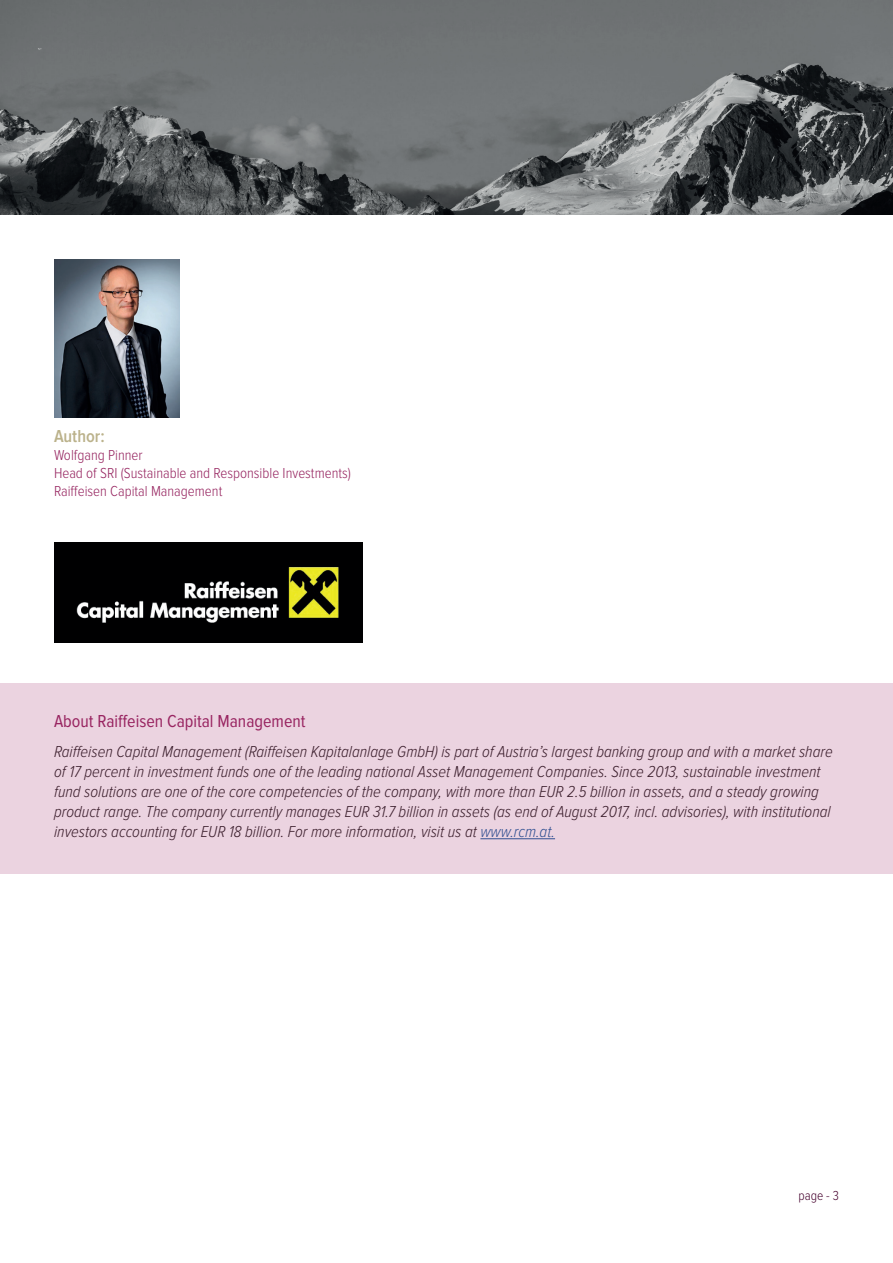
<style>
.page{position:relative;width:893px;height:1263px;background:#fff}
.page>*{position:absolute;margin:0;border:0;box-sizing:border-box;transform-origin:0 0}
.t1{font:18px "Proxima Nova Cond";color:#972661}
.t2{font:600 18px "Proxima Nova Cond";color:#bbb28b}
.t3{font:italic 300 16.5px/19.8px "Proxima Nova Cond";color:#231f20}
.t4{font:300 15px/18px "Proxima Nova Cond";color:#972661}
.t5{font:300 13.5px "Proxima Nova Cond";color:#47042f}
.s1{color:#175d9e}
</style>
<div class="page">
<img style="left:54px;top:260px;width:125px;height:158px">
<img style="left:54px;top:543px;width:309px;height:99px">
<img style="left:0;top:0;width:893px;height:215px">
<div style="left:0;top:683px;width:893px;height:191px;background:#ebd3e0"></div>
<p class="t2" style="left:54px;top:428px;width:52px">Author:</p>
<p class="t4" style="left:54px;top:447px;width:298px">Wolfgang Pinner<br>Head of SRI (Sustainable and Responsible Investments)<br>Raiffeisen Capital Management</p>
<p class="t1" style="left:54px;top:712px;width:253px">About Raiffeisen Capital Management</p>
<p class="t3" style="left:54px;top:743px;width:780px">Raiffeisen Capital Management (Raiffeisen Kapitalanlage GmbH) is part of Austria’s largest banking group and with a market share of 17 percent in investment funds one of the leading national Asset Management Companies. Since 2013, sustainable investment fund solutions are one of the core competencies of the company, with more than EUR 2.5 billion in assets, and a steady growing product range. The company currently manages EUR 31.7 billion in assets (as end of August 2017, incl. advisories), with institutional investors accounting for EUR 18 billion. For more information, visit us at <span class="s1">www.rcm.at.</span></p>
<p class="t5" style="left:798px;top:1189px;width:42px">page - 3</p>
</div>
